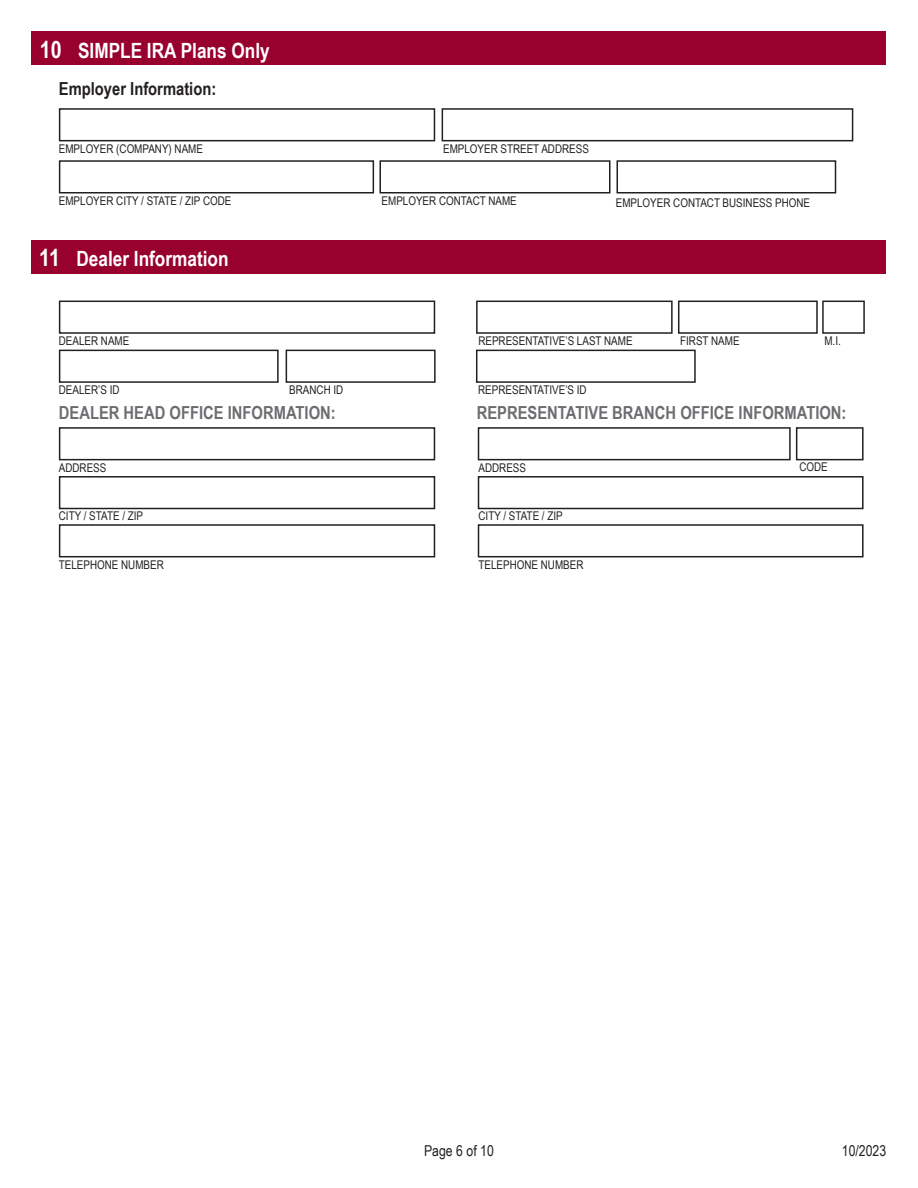
<style>
.page{position:relative;width:918px;height:1188px;background:#fff}
.page>*{position:absolute;margin:0;border:0;box-sizing:border-box;transform-origin:0 0}
.t1{font:700 21px "Arial Narrow";color:#fff}
.t2{font:700 18px "Arial Narrow";color:#6c6d70}
.t3{font:700 18px "Arial Narrow";color:#231f20}
.t4{font:15px "Arial Narrow";color:#231f20}
.t5{font:12px "Arial Narrow";color:#231f20}
.s1{font-size:24px}
</style>
<div class="page">
<div style="left:59px;top:108px;width:376px;height:33px;border:2px solid #231f20"></div>
<div style="left:59px;top:160px;width:315px;height:34px;border:2px solid #231f20"></div>
<div style="left:380px;top:160px;width:230px;height:34px;border:2px solid #231f20"></div>
<div style="left:616px;top:160px;width:220px;height:34px;border:2px solid #231f20"></div>
<div style="left:442px;top:108px;width:411px;height:33px;border:2px solid #231f20"></div>
<div style="left:59px;top:301px;width:376px;height:33px;border:2px solid #231f20"></div>
<div style="left:59px;top:350px;width:220px;height:33px;border:2px solid #231f20"></div>
<div style="left:286px;top:350px;width:150px;height:33px;border:2px solid #231f20"></div>
<div style="left:59px;top:427px;width:376px;height:33px;border:2px solid #231f20"></div>
<div style="left:478px;top:427px;width:313px;height:33px;border:2px solid #231f20"></div>
<div style="left:796px;top:427px;width:68px;height:33px;border:2px solid #231f20"></div>
<div style="left:59px;top:476px;width:376px;height:33px;border:2px solid #231f20"></div>
<div style="left:478px;top:476px;width:386px;height:33px;border:2px solid #231f20"></div>
<div style="left:59px;top:524px;width:376px;height:33px;border:2px solid #231f20"></div>
<div style="left:478px;top:524px;width:386px;height:33px;border:2px solid #231f20"></div>
<div style="left:476px;top:350px;width:220px;height:33px;border:2px solid #231f20"></div>
<div style="left:822px;top:301px;width:43px;height:33px;border:2px solid #231f20"></div>
<div style="left:476px;top:301px;width:197px;height:33px;border:2px solid #231f20"></div>
<div style="left:678px;top:301px;width:140px;height:33px;border:2px solid #231f20"></div>
<div style="left:32px;top:240px;width:854px;height:34px;background:#98012d"></div>
<div style="left:32px;top:32px;width:854px;height:33px;background:#98012d"></div>
<p class="t1" style="left:40px;top:35px;width:232px"><span class="s1">10</span> SIMPLE IRA Plans Only</p>
<p class="t3" style="left:59px;top:75px;width:159px">Employer Information:</p>
<p class="t5" style="left:59px;top:140px;width:146px">EMPLOYER (COMPANY) NAME</p>
<p class="t5" style="left:443px;top:140px;width:147px">EMPLOYER STREET ADDRESS</p>
<p class="t5" style="left:59px;top:192px;width:174px">EMPLOYER CITY / STATE / ZIP CODE</p>
<p class="t5" style="left:382px;top:192px;width:137px">EMPLOYER CONTACT NAME</p>
<p class="t5" style="left:616px;top:194px;width:196px">EMPLOYER CONTACT BUSINESS PHONE</p>
<p class="t1" style="left:39px;top:243px;width:191px"><span class="s1">11</span> Dealer Information</p>
<p class="t5" style="left:59px;top:332px;width:72px">DEALER NAME</p>
<p class="t5" style="left:478px;top:332px;width:156px">REPRESENTATIVE’S LAST NAME</p>
<p class="t5" style="left:680px;top:332px;width:61px">FIRST NAME</p>
<p class="t5" style="left:59px;top:381px;width:62px">DEALER’S ID</p>
<p class="t5" style="left:289px;top:381px;width:56px">BRANCH ID</p>
<p class="t5" style="left:478px;top:381px;width:110px">REPRESENTATIVE’S ID</p>
<p class="t5" style="left:824px;top:332px;width:18px">M.I.</p>
<p class="t2" style="left:59px;top:399px;width:278px">DEALER HEAD OFFICE INFORMATION:</p>
<p class="t2" style="left:477px;top:399px;width:371px">REPRESENTATIVE BRANCH OFFICE INFORMATION:</p>
<p class="t5" style="left:59px;top:459px;width:49px">ADDRESS</p>
<p class="t5" style="left:479px;top:459px;width:49px">ADDRESS</p>
<p class="t5" style="left:59px;top:507px;width:86px">CITY / STATE / ZIP</p>
<p class="t5" style="left:479px;top:507px;width:86px">CITY / STATE / ZIP</p>
<p class="t5" style="left:59px;top:556px;width:106px">TELEPHONE NUMBER</p>
<p class="t5" style="left:479px;top:556px;width:106px">TELEPHONE NUMBER</p>
<p class="t5" style="left:799px;top:458px;width:30px">CODE</p>
<p class="t4" style="left:424px;top:1139px;width:71px">Page 6 of 10</p>
<p class="t4" style="left:842px;top:1139px;width:46px">10/2023</p>
</div>
